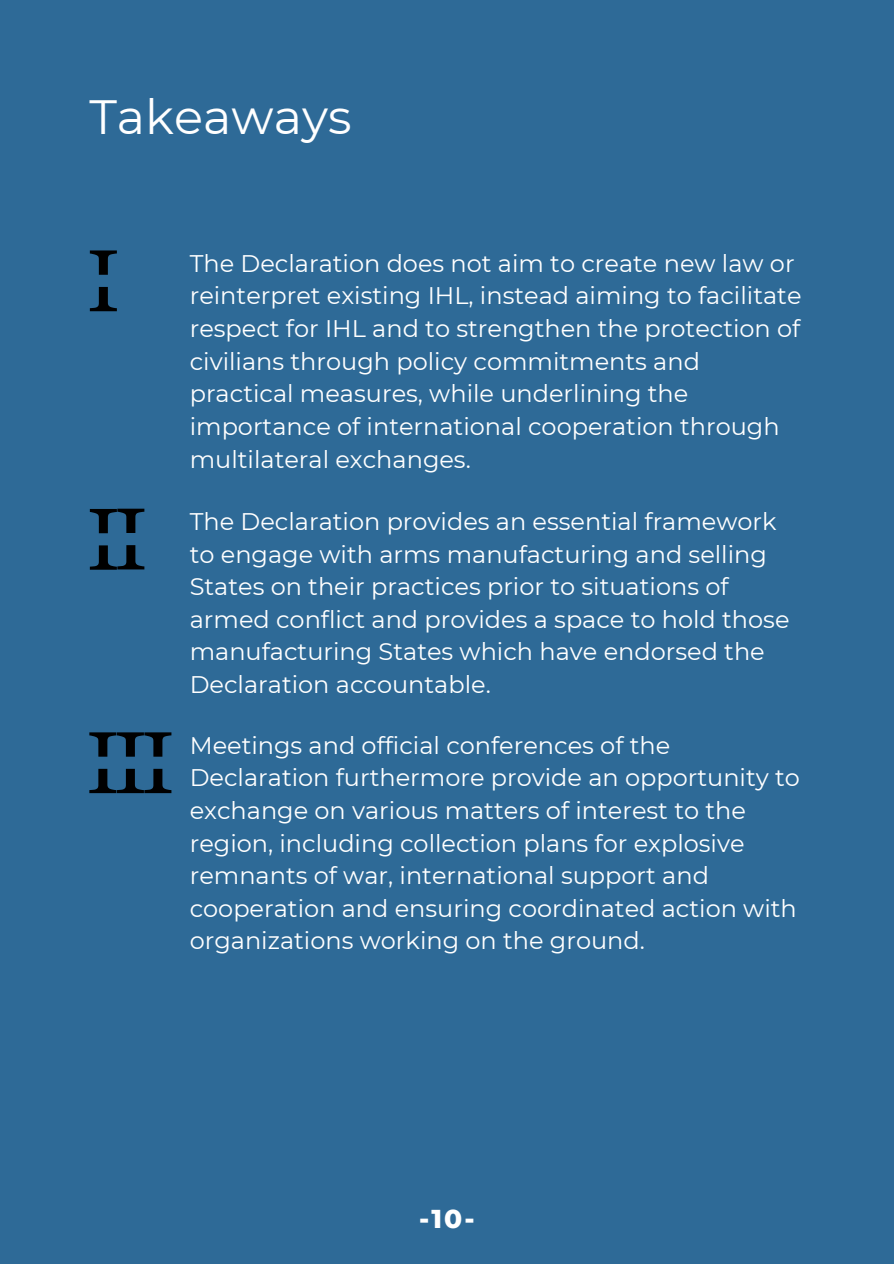
<style>
.page{position:relative;width:894px;height:1264px;background:#fff}
.page>*{position:absolute;margin:0;border:0;box-sizing:border-box;transform-origin:0 0}
.t1{font:48px "Montserrat";color:#fff}
.t2{font:800 26.4px "Montserrat";color:#fff}
.t3{font:24px/32.7px "Montserrat";color:#fff}
</style>
<div class="page">
<div style="left:0;top:0;width:893px;height:1263px;background:#2e6a97"></div>
<svg style="left:90px;top:250px;width:27px;height:61px"></svg>
<svg style="left:90px;top:508px;width:54px;height:61px"></svg>
<svg style="left:89px;top:732px;width:82px;height:61px"></svg>
<p class="t1" style="left:89px;top:88px;width:263px">Takeaways</p>
<p class="t3" style="left:190px;top:247px;width:613px">The Declaration does not aim to create new law or reinterpret existing IHL, instead aiming to facilitate respect for IHL and to strengthen the protection of civilians through policy commitments and practical measures, while underlining the importance of international cooperation through multilateral exchanges.</p>
<p class="t3" style="left:190px;top:505px;width:601px">The Declaration provides an essential framework to engage with arms manufacturing and selling States on their practices prior to situations of armed conflict and provides a space to hold those manufacturing States which have endorsed the Declaration accountable.</p>
<p class="t3" style="left:190px;top:728px;width:611px">Meetings and official conferences of the Declaration furthermore provide an opportunity to exchange on various matters of interest to the region, including collection plans for explosive remnants of war, international support and cooperation and ensuring coordinated action with organizations working on the ground.</p>
<h1 class="t2" style="left:419px;top:1201px;width:57px">-10-</h1>
</div>
